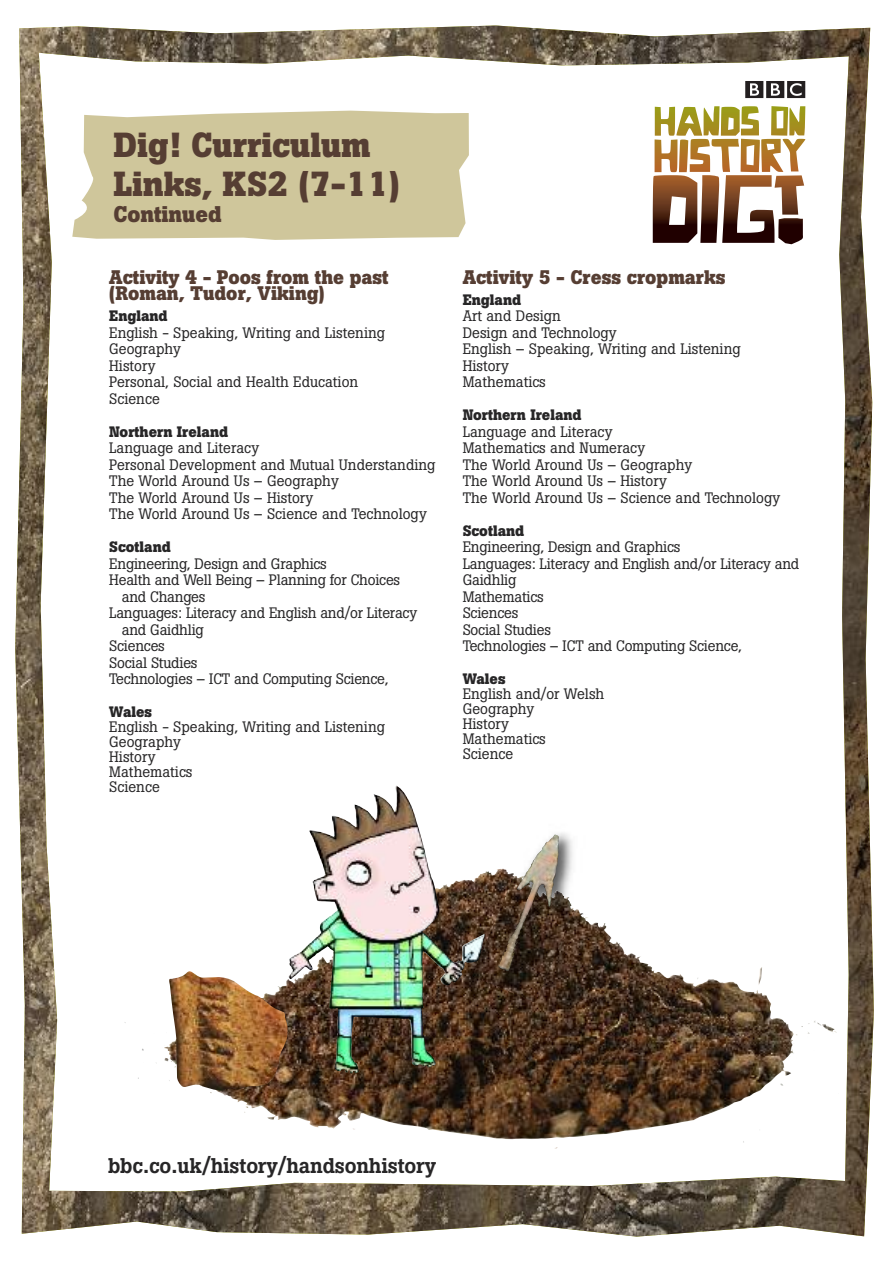
<style>
.page{position:relative;width:893px;height:1263px;background:#fff}
.page>*{position:absolute;margin:0;border:0;box-sizing:border-box;transform-origin:0 0}
.t1{font:700 34.5px/39px "Boton";color:#563e33}
.t2{font:700 22.5px "Boton";color:#563e33}
.t3{font:500 21.15px "Boton";letter-spacing:-.01em;color:#272627}
.t4{font:700 19.5px/16.5px "Boton";color:#563e33}
.t5{font:15px/16.5px "Boton";color:#272627}
.t6{font:700 15px "Boton";color:#272627}
</style>
<div class="page">
<img style="left:15px;top:26px;width:859px;height:1210px">
<svg style="left:653px;top:106px;width:152px;height:138px"></svg>
<svg style="left:745px;top:81px;width:60px;height:17px"></svg>
<svg style="left:72px;top:111px;width:397px;height:129px;background:#d2caa2"></svg>
<img style="left:164px;top:974px;width:630px;height:166px">
<img style="left:289px;top:785px;width:196px;height:215px">
<img style="left:169px;top:971px;width:118px;height:120px">
<img style="left:514px;top:813px;width:90px;height:97px">
<img style="left:472px;top:876px;width:102px;height:127px">
<img style="left:498px;top:834px;width:61px;height:137px">
<h1 class="t1" style="left:113px;top:129px;width:288px">Dig! Curriculum<br>Links, KS2 (7-11)</h1>
<h2 class="t2" style="left:113px;top:206px;width:110px">Continued</h2>
<h3 class="t4" style="left:109px;top:271px;width:281px">Activity 4 - Poos from the past (Roman, Tudor, Viking)</h3>
<p class="t6" style="left:109px;top:311px;width:60px">England</p>
<p class="t5" style="left:109px;top:326px;width:277px">English - Speaking, Writing and Listening<br>Geography<br>History<br>Personal, Social and Health Education<br>Science</p>
<p class="t6" style="left:109px;top:426px;width:120px">Northern Ireland</p>
<p class="t5" style="left:109px;top:441px;width:328px">Language and Literacy<br>Personal Development and Mutual Understanding The World Around Us – Geography<br>The World Around Us – History<br>The World Around Us – Science and Technology</p>
<p class="t6" style="left:109px;top:542px;width:63px">Scotland</p>
<p class="t5" style="left:109px;top:557px;width:219px">Engineering, Design and Graphics</p>
<p class="t5" style="left:109px;top:573px;width:292px">Health and Well Being – Planning for Choices</p>
<p class="t5" style="left:122px;top:590px;width:85px">and Changes</p>
<p class="t5" style="left:109px;top:606px;width:310px">Languages: Literacy and English and/or Literacy</p>
<p class="t5" style="left:122px;top:623px;width:83px">and Gaidhlig</p>
<p class="t5" style="left:109px;top:639px;width:57px">Sciences</p>
<p class="t5" style="left:109px;top:656px;width:90px">Social Studies</p>
<p class="t5" style="left:109px;top:672px;width:281px">Technologies – ICT and Computing Science,</p>
<p class="t6" style="left:109px;top:707px;width:44px">Wales</p>
<p class="t5" style="left:109px;top:721px;width:277px;line-height:15px">English - Speaking, Writing and Listening<br>Geography<br>History<br>Mathematics<br>Science</p>
<h3 class="t4" style="left:463px;top:271px;width:264px">Activity 5 - Cress cropmarks</h3>
<p class="t6" style="left:463px;top:294px;width:60px">England</p>
<p class="t5" style="left:463px;top:309px;width:279px">Art and Design<br>Design and Technology<br>English – Speaking, Writing and Listening<br>History<br>Mathematics</p>
<p class="t6" style="left:463px;top:410px;width:120px">Northern Ireland</p>
<p class="t5" style="left:463px;top:425px;width:319px">Language and Literacy<br>Mathematics and Numeracy<br>The World Around Us – Geography<br>The World Around Us – History<br>The World Around Us – Science and Technology</p>
<p class="t6" style="left:463px;top:525px;width:63px">Scotland</p>
<p class="t5" style="left:463px;top:540px;width:338px">Engineering, Design and Graphics<br>Languages: Literacy and English and/or Literacy and<br>Gaidhlig<br>Mathematics<br>Sciences<br>Social Studies<br>Technologies – ICT and Computing Science,</p>
<p class="t6" style="left:463px;top:674px;width:44px">Wales</p>
<p class="t5" style="left:463px;top:688px;width:143px;line-height:15px">English and/or Welsh<br>Geography<br>History<br>Mathematics<br>Science</p>
<h3 class="t3" style="left:108px;top:1158px;width:330px">bbc.co.uk/history/handsonhistory</h3>
</div>
